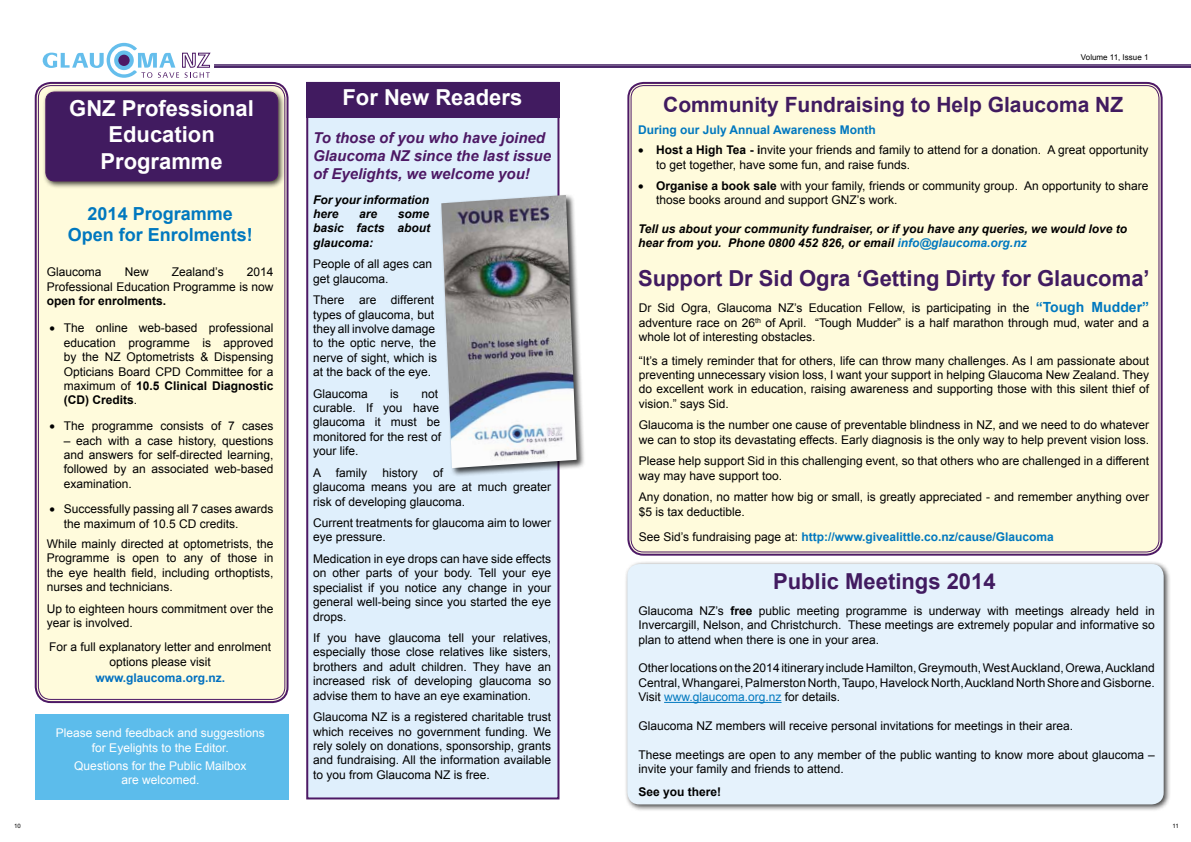
<style>
.page{position:relative;width:1191px;height:842px;background:#fff}
.page>*{position:absolute;margin:0;border:0;box-sizing:border-box;transform-origin:0 0}
.t1{font:700 22px "Arial";color:#411b60}
.t2{font:700 22px/26.4px "Arial";color:#fff;text-align:center}
.t3{font:700 21px "Arial";color:#411b60}
.t4{font:700 18px/21.6px "Arial";color:#0078bf;text-align:center}
.t5{font:italic 700 15px/18px "Arial";color:#4d1965}
.t6{font:12px/14.4px "Arial";color:#000}
.t7{font:italic 700 12px/14.4px "Arial";color:#000}
.t8{font:700 12px "Arial";color:#0078bf}
.t9{font:12px/14.4px "Arial";color:#fff;text-align:center}
.t10{font:700 12px "Arial";color:#000}
.t11{font:700 12px "Arial";color:#0070c0}
.t12{font:8px "Arial";color:#000}
.t13{font:6px "Arial";color:#000}
.s1{font-weight:700}
.s2{color:#0078bf}
.s3{font-weight:700;font-size:14px;color:#0078bf}
.s4{font-weight:400;color:#000}
</style>
<div class="page">
<svg style="left:43px;top:43px;width:167px;height:35px"></svg>
<hr style="left:214px;top:65px;width:977px;height:1px;background:#411b60">
<hr style="left:214px;top:66px;width:977px;height:2px;background:#411b60">
<div style="left:629px;top:84px;width:531px;height:470px;background:#fffbdc;border-radius:14px"></div>
<div style="left:627px;top:82px;width:535px;height:474px;border:2px solid #4d1965;border-radius:15px"></div>
<div style="left:35px;top:714px;width:253px;height:85px;background:#5cbceb"></div>
<div style="left:624px;top:560px;width:547px;height:252px;background:#000;opacity:.75"></div>
<div style="left:627px;top:564px;width:536px;height:240px;background:#e5f2fc;border-radius:12px"></div>
<hr style="left:664px;top:702px;width:117px;height:1px;background:#0078bf">
<div style="left:306px;top:82px;width:253px;height:717px;background:#dfeffc;border:2px solid #4d1965"></div>
<div style="left:440px;top:194px;width:146px;height:283px;background:#000;opacity:.75"></div>
<img style="left:441px;top:195px;width:135px;height:273px">
<div style="left:306px;top:82px;width:253px;height:36px;background:#411b60"></div>
<div style="left:37px;top:84px;width:249px;height:617px;background:#fffbdc;border-radius:14px"></div>
<div style="left:35px;top:82px;width:253px;height:621px;border:2px solid #4d1965;border-radius:15px"></div>
<div style="left:38px;top:85px;width:247px;height:615px;border:1px solid #4d1965;border-radius:13px"></div>
<div style="left:42px;top:88px;width:244px;height:101px;background:#000;opacity:.75"></div>
<div style="left:46px;top:92px;width:232px;height:89px;background:#411b60;border-radius:9px"></div>
<div style="left:45px;top:92px;width:233px;height:89px;border:1px solid #4d1965;border-radius:9px"></div>
<p class="t12" style="left:1081px;top:52px;width:69px">Volume 11, Issue 1</p>
<h1 class="t2" style="left:342px;top:85px;width:181px">For New Readers</h1>
<h1 class="t2" style="left:69px;top:96px;width:186px">GNZ Professional<br>Education<br>Programme</h1>
<h2 class="t3" style="left:663px;top:91px;width:461px">Community Fundraising to Help Glaucoma NZ</h2>
<p class="t8" style="left:638px;top:122px;width:239px">During our July Annual Awareness Month</p>
<p class="t6" style="left:656px;top:143px;width:494px;text-indent:-18px">• <span class="s1">Host a High Tea - i</span>nvite your friends and family to attend for a donation. A great opportunity to get together, have some fun, and raise funds.</p>
<p class="t6" style="left:656px;top:178px;width:494px;text-indent:-18px">• <span class="s1">Organise a book sale</span> with your family, friends or community group. An opportunity to share those books around and support GNZ’s work.</p>
<p class="t7" style="left:638px;top:222px;width:491px">Tell us about your community fundraiser, or if you have any queries, we would love to hear from you. Phone 0800 452 826, or email <span class="s2">info@glaucoma.org.nz</span></p>
<p class="t5" style="left:313px;top:129px;width:239px">To those of you who have joined<br>Glaucoma NZ since the last issue of Eyelights, we welcome you!</p>
<p class="t7" style="left:313px;top:193px;width:118px">For your information here</p>
<h3 class="t4" style="left:68px;top:203px;width:187px">2014 Programme<br>Open for Enrolments!</h3>
<p class="t6" style="left:47px;top:265px;width:56px">Glaucoma</p>
<p class="t6" style="left:125px;top:265px;width:26px">New</p>
<p class="t6" style="left:172px;top:265px;width:53px">Zealand’s</p>
<p class="t7" style="left:313px;top:207px;width:119px;text-align:justify;text-indent:85px">some basic facts about glaucoma:</p>
<p class="t6" style="left:313px;top:257px;width:120px">People of all ages can get glaucoma.</p>
<p class="t6" style="left:313px;top:293px;width:125px">There are different types of glaucoma, but they all involve damage to the optic nerve, the nerve of sight, which is at the back of the eye.</p>
<p class="t6" style="left:313px;top:386px;width:56px">Glaucoma</p>
<p class="t6" style="left:390px;top:386px;width:10px">is</p>
<p class="t7" style="left:359px;top:207px;width:20px">are</p>
<p class="t6" style="left:47px;top:265px;width:228px;text-align:right">2014<br>Professional Education Programme is now</p>
<p class="t10" style="left:47px;top:293px;width:121px">open for enrolments.</p>
<p class="t6" style="left:64px;top:321px;width:211px;text-align:justify;text-indent:-14px">• The online web-based professional education programme is approved by the NZ Optometrists &amp; Dispensing Opticians Board CPD Committee for a maximum of <span class="s1">10.5 Clinical Diagnostic (CD) Credits</span>.</p>
<p class="t6" style="left:50px;top:419px;width:225px">• The programme consists of 7 cases</p>
<p class="t6" style="left:64px;top:433px;width:211px;text-align:justify">– each with a case history, questions and answers for self-directed learning, followed by an associated web-based examination.</p>
<p class="t6" style="left:64px;top:502px;width:211px;text-indent:-14px">• Successfully passing all 7 cases awards the maximum of 10.5 CD credits.</p>
<p class="t6" style="left:47px;top:537px;width:228px;text-align:justify">While mainly directed at optometrists, the Programme is open to any of those in the eye health field, including orthoptists, nurses and technicians.</p>
<p class="t6" style="left:47px;top:601px;width:228px">Up to eighteen hours commitment over the year is involved.</p>
<p class="t6" style="left:49px;top:640px;width:224px;text-align:center">For a full explanatory letter and enrolment options please visit</p>
<p class="t11" style="left:95px;top:669px;width:131px">www.glaucoma.org.nz.</p>
<h1 class="t1" style="left:638px;top:264px;width:513px">Support Dr Sid Ogra ‘Getting Dirty for Glaucoma’</h1>
<p class="t6" style="left:639px;top:301px;width:512px;text-align:justify">Dr Sid Ogra, Glaucoma NZ’s Education Fellow, is participating in the <span class="s3">“Tough Mudder” </span>adventure race on 26<sup>th</sup> of April. “Tough Mudder” is a half marathon through mud, water and a whole lot of interesting obstacles.</p>
<p class="t6" style="left:639px;top:353px;width:512px;text-align:justify">“It’s a timely reminder that for others, life can throw many challenges. As I am passionate about preventing unnecessary vision loss, I want your support in helping Glaucoma New Zealand. They do excellent work in education, raising awareness and supporting those with this silent thief of vision.” says Sid.</p>
<p class="t6" style="left:639px;top:418px;width:512px">Glaucoma is the number one cause of preventable blindness in NZ, and we need to do whatever we can to stop its devastating effects. Early diagnosis is the only way to help prevent vision loss.</p>
<p class="t6" style="left:639px;top:454px;width:512px">Please help support Sid in this challenging event, so that others who are challenged in a different way may have support too.</p>
<p class="t6" style="left:639px;top:490px;width:512px">Any donation, no matter how big or small, is greatly appreciated - and remember anything over $5 is tax deductible.</p>
<p class="t8" style="left:639px;top:528px;width:416px"><span class="s4">See Sid’s fundraising page at:</span> http://www.givealittle.co.nz/cause/Glaucoma</p>
<p class="t6" style="left:313px;top:386px;width:129px;text-indent:108px">not curable. If you have glaucoma it must be monitored for the rest of your life.</p>
<p class="t6" style="left:313px;top:465px;width:55px">A family</p>
<p class="t6" style="left:382px;top:465px;width:37px">history</p>
<p class="t6" style="left:313px;top:465px;width:240px;text-indent:120px">of<br>glaucoma means you are at much greater risk of developing glaucoma.</p>
<p class="t6" style="left:313px;top:516px;width:239px">Current treatments for glaucoma aim to lower eye pressure.</p>
<p class="t6" style="left:313px;top:552px;width:240px;text-align:justify">Medication in eye drops can have side effects on other parts of your body. Tell your eye specialist if you notice any change in your general well-being since you started the eye drops.</p>
<p class="t6" style="left:313px;top:631px;width:240px;text-align:justify">If you have glaucoma tell your relatives, especially those close relatives like sisters, brothers and adult children. They have an increased risk of developing glaucoma so advise them to have an eye examination.</p>
<p class="t6" style="left:313px;top:710px;width:239px;text-align:justify">Glaucoma NZ is a registered charitable trust which receives no government funding. We rely solely on donations, sponsorship, grants and fundraising. All the information available to you from Glaucoma NZ is free.</p>
<h1 class="t1" style="left:773px;top:567px;width:224px">Public Meetings 2014</h1>
<p class="t6" style="left:638px;top:603px;width:518px;text-align:justify">Glaucoma NZ’s <span class="s1">free</span> public meeting programme is underway with meetings already held in Invercargill, Nelson, and Christchurch. These meetings are extremely popular and informative so plan to attend when there is one in your area.</p>
<p class="t6" style="left:638px;top:661px;width:518px;text-align:justify">Other locations on the 2014 itinerary include Hamilton, Greymouth, West Auckland, Orewa, Auckland Central, Whangarei, Palmerston North, Taupo, Havelock North, Auckland North Shore and Gisborne.<br>Visit <span class="s2">www.glaucoma.org.nz</span> for details.</p>
<p class="t6" style="left:638px;top:719px;width:436px">Glaucoma NZ members will receive personal invitations for meetings in their area.</p>
<p class="t6" style="left:638px;top:747px;width:518px">These meetings are open to any member of the public wanting to know more about glaucoma – invite your family and friends to attend.</p>
<p class="t10" style="left:638px;top:783px;width:84px">See you there!</p>
<p class="t9" style="left:56px;top:726px;width:210px">Please send feedback and suggestions for Eyelights to the Editor.</p>
<p class="t9" style="left:74px;top:758px;width:174px">Questions for the Public Mailbox are welcomed.</p>
<p class="t13" style="left:14px;top:822px;width:8px">10</p>
<p class="t13" style="left:1172px;top:822px;width:8px">11</p>
</div>
